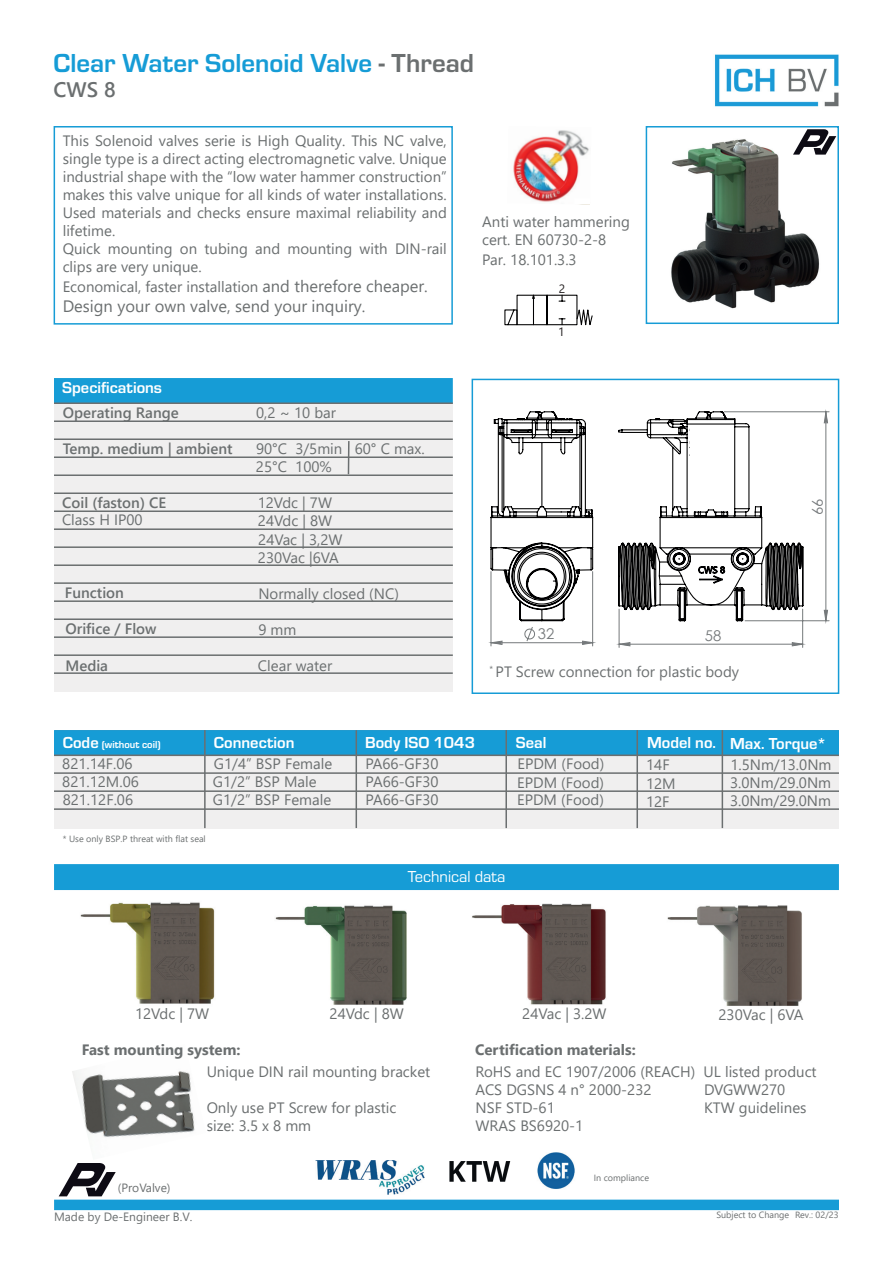
<style>
.page{position:relative;width:893px;height:1263px;background:#fff}
.page>*{position:absolute;margin:0;border:0;box-sizing:border-box;transform-origin:0 0}
.t1{font:700 27px "Eurostile";color:#169cd6}
.t2{font:600 21px "Segoe UI";color:#6b6f70}
.t3{font:700 16.5px "Eurostile";color:#fff}
.t4{font:16.5px "Segoe UI";color:#6b6f70}
.t5{font:16.5px "Eurostile";color:#fff}
.t6{font:15px/18px "Segoe UI";color:#6b6f70}
.t7{font:600 15px "Segoe UI";color:#6b6f70}
.t8{font:700 15px "Segoe UI";color:#6b6f70}
.t9{font:14.85px "Century Gothic";color:#75797b}
.t10{font:12px "Segoe UI";color:#6b6f70}
.t11{font:12px "Segoe UI";color:#231f20}
.t12{font:700 10.5px "Eurostile";color:#fff}
.t13{font:9px "Segoe UI";color:#6b6f70}
.s1{color:#6b6f70}
.s2{font-size:16.5px}
</style>
<div class="page">
<div style="left:472px;top:379px;width:367px;height:315px;border:2px solid #169cd6"></div>
<div style="left:54px;top:749px;width:785px;height:79px;background:#f0efef"></div>
<div style="left:54px;top:730px;width:785px;height:26px;background:#169cd6;border:3px solid #169cd6"></div>
<hr style="left:54px;top:754px;width:785px;height:2px;background:#6b6f70">
<hr style="left:204px;top:730px;width:2px;height:98px;background:#6b6f70">
<hr style="left:356px;top:730px;width:1px;height:98px;background:#6b6f70">
<hr style="left:505px;top:730px;width:2px;height:98px;background:#6b6f70">
<hr style="left:54px;top:772px;width:785px;height:2px;background:#6b6f70">
<hr style="left:54px;top:790px;width:785px;height:2px;background:#6b6f70">
<hr style="left:54px;top:808px;width:785px;height:2px;background:#6b6f70">
<hr style="left:636px;top:730px;width:2px;height:98px;background:#6b6f70">
<img style="left:715px;top:54px;width:124px;height:53px">
<div style="left:646px;top:126px;width:193px;height:198px;border:2px solid #169cd6"></div>
<div style="left:54px;top:864px;width:785px;height:26px;background:#169cd6;border:3px solid #169cd6"></div>
<div style="left:54px;top:1199px;width:785px;height:11px;background:#169cd6;border:3px solid #169cd6"></div>
<div style="left:54px;top:404px;width:399px;height:288px;background:#f0efef"></div>
<div style="left:54px;top:378px;width:399px;height:25px;background:#169cd6"></div>
<hr style="left:54px;top:402px;width:399px;height:2px;background:#6b6f70">
<hr style="left:54px;top:420px;width:399px;height:2px;background:#6b6f70">
<hr style="left:54px;top:438px;width:399px;height:2px;background:#6b6f70">
<hr style="left:54px;top:456px;width:399px;height:2px;background:#6b6f70">
<hr style="left:54px;top:474px;width:399px;height:2px;background:#6b6f70">
<hr style="left:54px;top:600px;width:399px;height:2px;background:#6b6f70">
<hr style="left:54px;top:618px;width:399px;height:2px;background:#6b6f70">
<hr style="left:54px;top:492px;width:399px;height:2px;background:#6b6f70">
<hr style="left:54px;top:510px;width:399px;height:2px;background:#6b6f70">
<hr style="left:54px;top:528px;width:399px;height:2px;background:#6b6f70">
<hr style="left:54px;top:546px;width:399px;height:2px;background:#6b6f70">
<hr style="left:54px;top:564px;width:399px;height:2px;background:#6b6f70">
<hr style="left:54px;top:582px;width:399px;height:2px;background:#6b6f70">
<hr style="left:54px;top:672px;width:399px;height:2px;background:#6b6f70">
<hr style="left:54px;top:636px;width:399px;height:2px;background:#6b6f70">
<hr style="left:54px;top:654px;width:399px;height:2px;background:#6b6f70">
<div style="left:54px;top:126px;width:399px;height:199px;border:2px solid #169cd6"></div>
<svg style="left:504px;top:294px;width:89px;height:32px"></svg>
<img style="left:513px;top:130px;width:76px;height:72px">
<div style="left:574px;top:198px;width:16px;height:7px;background:#fff"></div>
<img style="left:449px;top:1161px;width:62px;height:21px">
<img style="left:315px;top:1160px;width:109px;height:35px">
<img style="left:537px;top:1152px;width:38px;height:37px">
<img style="left:72px;top:1070px;width:123px;height:67px">
<img style="left:80px;top:902px;width:526px;height:103px">
<img style="left:667px;top:905px;width:135px;height:101px">
<img style="left:671px;top:139px;width:148px;height:170px">
<hr style="left:802px;top:609px;width:1px;height:38px;background:#75797b">
<hr style="left:619px;top:609px;width:1px;height:38px;background:#75797b">
<hr style="left:592px;top:572px;width:1px;height:74px;background:#75797b">
<hr style="left:491px;top:572px;width:1px;height:74px;background:#75797b">
<hr style="left:745px;top:620px;width:84px;height:1px;background:#75797b">
<hr style="left:724px;top:411px;width:105px;height:1px;background:#75797b">
<svg style="left:619px;top:643px;width:184px;height:3px"></svg>
<svg style="left:491px;top:626px;width:102px;height:18px"></svg>
<svg style="left:824px;top:412px;width:4px;height:209px"></svg>
<svg style="left:490px;top:411px;width:314px;height:211px"></svg>
<div style="left:690px;top:428px;width:42px;height:74px;background:#fff"></div>
<hr style="left:348px;top:441px;width:2px;height:33px;background:#6b6f70">
<hr style="left:722px;top:730px;width:1px;height:98px;background:#6b6f70">
<svg style="left:59px;top:1163px;width:57px;height:33px"></svg>
<svg style="left:793px;top:129px;width:43px;height:26px"></svg>
<h1 class="t1" style="left:54px;top:44px;width:422px">Clear Water Solenoid Valve <span class="s1">- Thread</span></h1>
<h2 class="t2" style="left:54px;top:70px;width:64px">CWS 8</h2>
<p class="t6" style="left:63px;top:131px;width:386px">This Solenoid valves serie is High Quality. This NC valve, single type is a direct acting electromagnetic valve. Unique industrial shape with the “low water hammer construction” makes this valve unique for all kinds of water installations.<br>Used materials and checks ensure maximal reliability and lifetime.<br>Quick mounting on tubing and mounting with DIN-rail clips are very unique.</p>
<p class="t6" style="left:63px;top:277px;width:367px">Economical, faster installation <span class="s2">and therefore cheaper.</span></p>
<p class="t4" style="left:63px;top:291px;width:304px">Design your own valve, send your inquiry.</p>
<p class="t6" style="left:482px;top:212px;width:149px">Anti water hammering cert. EN 60730-2-8</p>
<p class="t6" style="left:482px;top:249px;width:96px">Par. 18.101.3.3</p>
<p class="t11" style="left:559px;top:278px;width:8px">2</p>
<p class="t11" style="left:558px;top:320px;width:8px">1</p>
<p class="t3" style="left:62px;top:376px;width:101px">Specifications</p>
<p class="t7" style="left:63px;top:398px;width:117px">Operating Range</p>
<p class="t7" style="left:63px;top:434px;width:171px">Temp. medium | ambient</p>
<p class="t6" style="left:256px;top:402px;width:81px">0,2 ~ 10 bar</p>
<p class="t6" style="left:256px;top:438px;width:170px">90°C 3/5min 60° C max.</p>
<p class="t6" style="left:256px;top:456px;width:77px">25°C 100%</p>
<p class="t7" style="left:62px;top:489px;width:105px">Coil (faston) CE</p>
<p class="t6" style="left:258px;top:492px;width:76px">12Vdc | 7W</p>
<p class="t6" style="left:62px;top:509px;width:82px">Class H IP00</p>
<p class="t6" style="left:258px;top:511px;width:86px">24Vdc | 8W<br>24Vac | 3,2W<br>230Vac |6VA</p>
<p class="t7" style="left:65px;top:578px;width:61px">Function</p>
<p class="t6" style="left:258px;top:583px;width:142px">Normally closed (NC)</p>
<p class="t7" style="left:66px;top:614px;width:93px">Orifice / Flow</p>
<p class="t6" style="left:258px;top:619px;width:40px">9 mm</p>
<p class="t7" style="left:66px;top:651px;width:44px">Media</p>
<p class="t6" style="left:258px;top:655px;width:76px">Clear water</p>
<p class="t9" style="left:538px;top:624px;width:18px">32</p>
<p class="t9" style="left:705px;top:625px;width:18px">58</p>
<p class="t6" style="left:490px;top:661px;width:251px"><sup>*</sup> PT Screw connection for plastic body</p>
<p class="t9" style="left:807px;top:515px;width:18px;rotate:-90deg">66</p>
<p class="t12" style="left:63px;top:737px;width:99px"><span class="s2">Code</span> (without coil)</p>
<p class="t3" style="left:214px;top:731px;width:82px">Connection</p>
<p class="t3" style="left:365px;top:730px;width:111px">Body ISO 1043</p>
<p class="t3" style="left:516px;top:731px;width:32px">Seal</p>
<p class="t3" style="left:647px;top:730px;width:70px">Model no.</p>
<p class="t6" style="left:62px;top:754px;width:78px">821.14F.06<br>821.12M.06</p>
<p class="t6" style="left:213px;top:754px;width:121px">G1/4” BSP Female<br>G1/2” BSP Male</p>
<p class="t6" style="left:63px;top:790px;width:72px">821.12F.06</p>
<p class="t6" style="left:213px;top:790px;width:120px">G1/2” BSP Female</p>
<p class="t13" style="left:63px;top:831px;width:144px">* Use only BSP.P threat with flat seal</p>
<p class="t6" style="left:365px;top:753px;width:75px">PA66-GF30</p>
<p class="t6" style="left:517px;top:753px;width:89px;line-height:18.5px">EPDM (Food)<br>EPDM (Food)</p>
<p class="t6" style="left:366px;top:772px;width:75px">PA66-GF30<br>PA66-GF30</p>
<p class="t6" style="left:517px;top:790px;width:88px">EPDM (Food)</p>
<p class="t5" style="left:408px;top:865px;width:99px">Technical data</p>
<p class="t6" style="left:646px;top:754px;width:31px;line-height:18.6px">14F<br>12M<br>12F</p>
<p class="t3" style="left:730px;top:732px;width:98px">Max. Torque*</p>
<p class="t6" style="left:730px;top:754px;width:103px;text-align:justify">1.5Nm/13.0Nm 3.0Nm/29.0Nm 3.0Nm/29.0Nm</p>
<p class="t6" style="left:135px;top:1003px;width:76px">12Vdc | 7W</p>
<p class="t6" style="left:330px;top:1003px;width:76px">24Vdc | 8W</p>
<p class="t6" style="left:522px;top:1003px;width:86px">24Vac | 3.2W</p>
<p class="t6" style="left:718px;top:1005px;width:87px">230Vac | 6VA</p>
<p class="t8" style="left:82px;top:1035px;width:160px">Fast mounting system:</p>
<p class="t8" style="left:475px;top:1035px;width:162px">Certification materials:</p>
<p class="t6" style="left:207px;top:1061px;width:225px">Unique DIN rail mounting bracket</p>
<p class="t6" style="left:207px;top:1097px;width:191px">Only use PT Screw for plastic size: 3.5 x 8 mm</p>
<p class="t10" style="left:118px;top:1177px;width:54px">(ProValve)</p>
<p class="t10" style="left:54px;top:1205px;width:140px">Made by De-Engineer B.V.</p>
<p class="t6" style="left:476px;top:1061px;width:343px">RoHS and EC 1907/2006 (REACH) UL listed product<br>ACS DGSNS 4 n° 2000-232</p>
<p class="t6" style="left:704px;top:1079px;width:83px">DVGWW270</p>
<p class="t6" style="left:476px;top:1097px;width:81px">NSF STD-61</p>
<p class="t6" style="left:704px;top:1097px;width:104px">KTW guidelines</p>
<p class="t6" style="left:476px;top:1115px;width:109px">WRAS BS6920-1</p>
<p class="t13" style="left:594px;top:1169px;width:57px">In compliance</p>
<p class="t13" style="left:716px;top:1206px;width:124px">Subject to Change Rev.: 02/23</p>
</div>
